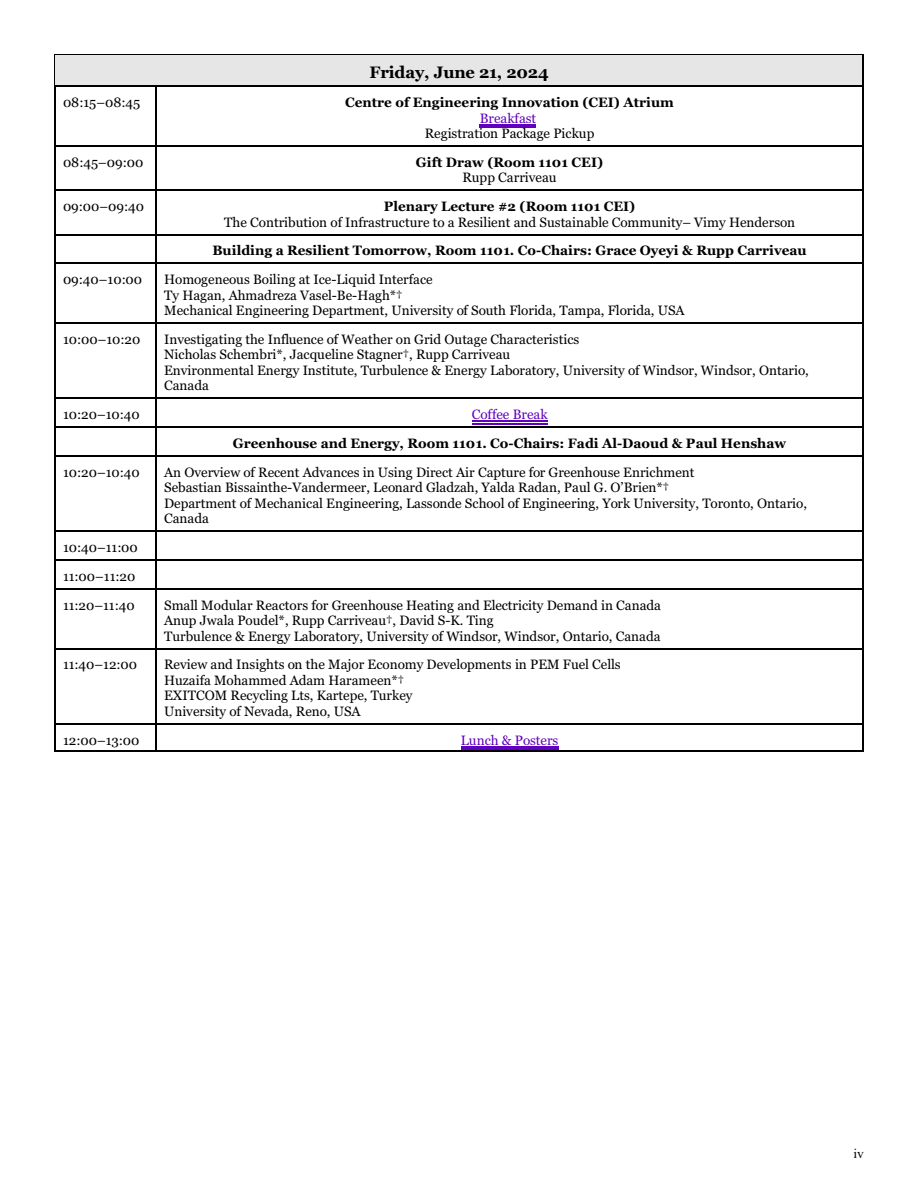
<style>
.page{position:relative;width:918px;height:1188px;background:#fff}
.page>*{position:absolute;margin:0;border:0;box-sizing:border-box;transform-origin:0 0}
.t1{font:700 16.5px "Georgia";letter-spacing:-.01em;color:#000}
.t2{font:13.5px/15.5px "Georgia";color:#000}
.t3{font:700 13.5px "Georgia";color:#000}
.t4{font:13.5px "Georgia";color:#6100bf}
.t5{font:13.5px "Times New Roman";color:#000}
</style>
<div class="page">
<hr style="left:54px;top:54px;width:1px;height:32px;background:#000">
<hr style="left:863px;top:54px;width:1px;height:32px;background:#000">
<hr style="left:54px;top:54px;width:810px;height:1px;background:#000">
<div style="left:55px;top:55px;width:807px;height:31px;background:#e6e6e6"></div>
<hr style="left:54px;top:86px;width:1px;height:59px;background:#000">
<hr style="left:55px;top:86px;width:100px;height:1px;background:#000">
<hr style="left:863px;top:86px;width:1px;height:59px;background:#000">
<hr style="left:155px;top:86px;width:2px;height:59px;background:#000">
<hr style="left:155px;top:86px;width:707px;height:1px;background:#000">
<hr style="left:54px;top:145px;width:1px;height:45px;background:#000">
<hr style="left:55px;top:145px;width:100px;height:2px;background:#000">
<hr style="left:863px;top:145px;width:1px;height:45px;background:#000">
<hr style="left:155px;top:145px;width:2px;height:45px;background:#000">
<hr style="left:155px;top:145px;width:707px;height:2px;background:#000">
<hr style="left:54px;top:190px;width:1px;height:44px;background:#000">
<hr style="left:55px;top:190px;width:100px;height:1px;background:#000">
<hr style="left:863px;top:190px;width:1px;height:44px;background:#000">
<hr style="left:155px;top:190px;width:2px;height:44px;background:#000">
<hr style="left:155px;top:190px;width:707px;height:1px;background:#000">
<svg style="left:54px;top:234px;width:1px;height:29px"></svg>
<hr style="left:55px;top:234px;width:100px;height:1px;background:#000">
<svg style="left:863px;top:234px;width:1px;height:29px"></svg>
<hr style="left:155px;top:234px;width:2px;height:29px;background:#000">
<hr style="left:155px;top:234px;width:707px;height:1px;background:#000">
<hr style="left:54px;top:263px;width:1px;height:59px;background:#000">
<hr style="left:55px;top:263px;width:100px;height:1px;background:#000">
<hr style="left:863px;top:263px;width:1px;height:59px;background:#000">
<hr style="left:155px;top:263px;width:2px;height:59px;background:#000">
<hr style="left:155px;top:263px;width:707px;height:1px;background:#000">
<hr style="left:54px;top:323px;width:1px;height:75px;background:#000">
<hr style="left:55px;top:323px;width:100px;height:1px;background:#000">
<hr style="left:863px;top:323px;width:1px;height:75px;background:#000">
<hr style="left:155px;top:323px;width:2px;height:75px;background:#000">
<hr style="left:155px;top:323px;width:707px;height:1px;background:#000">
<hr style="left:55px;top:398px;width:100px;height:1px;background:#000">
<hr style="left:155px;top:398px;width:2px;height:28px;background:#000">
<hr style="left:155px;top:398px;width:707px;height:1px;background:#000">
<svg style="left:54px;top:398px;width:1px;height:57px"></svg>
<hr style="left:55px;top:427px;width:100px;height:1px;background:#000">
<svg style="left:863px;top:398px;width:1px;height:57px"></svg>
<hr style="left:155px;top:427px;width:2px;height:28px;background:#000">
<hr style="left:155px;top:427px;width:707px;height:1px;background:#000">
<hr style="left:54px;top:455px;width:1px;height:75px;background:#000">
<hr style="left:55px;top:455px;width:100px;height:2px;background:#000">
<hr style="left:863px;top:455px;width:1px;height:75px;background:#000">
<hr style="left:155px;top:455px;width:2px;height:75px;background:#000">
<hr style="left:155px;top:455px;width:707px;height:2px;background:#000">
<hr style="left:55px;top:531px;width:100px;height:1px;background:#000">
<hr style="left:155px;top:531px;width:2px;height:28px;background:#000">
<hr style="left:155px;top:531px;width:707px;height:1px;background:#000">
<svg style="left:54px;top:531px;width:1px;height:57px"></svg>
<hr style="left:55px;top:559px;width:100px;height:2px;background:#000">
<svg style="left:863px;top:531px;width:1px;height:57px"></svg>
<hr style="left:155px;top:559px;width:2px;height:29px;background:#000">
<hr style="left:155px;top:559px;width:707px;height:2px;background:#000">
<hr style="left:54px;top:588px;width:1px;height:60px;background:#000">
<hr style="left:55px;top:588px;width:100px;height:2px;background:#000">
<hr style="left:863px;top:588px;width:1px;height:60px;background:#000">
<hr style="left:155px;top:588px;width:2px;height:60px;background:#000">
<hr style="left:155px;top:588px;width:707px;height:2px;background:#000">
<hr style="left:54px;top:648px;width:1px;height:75px;background:#000">
<hr style="left:55px;top:648px;width:100px;height:1px;background:#000">
<hr style="left:863px;top:648px;width:1px;height:75px;background:#000">
<hr style="left:155px;top:648px;width:2px;height:75px;background:#000">
<hr style="left:155px;top:648px;width:707px;height:1px;background:#000">
<svg style="left:54px;top:723px;width:1px;height:28px"></svg>
<hr style="left:54px;top:751px;width:101px;height:1px;background:#000">
<hr style="left:55px;top:723px;width:100px;height:2px;background:#000">
<svg style="left:863px;top:723px;width:1px;height:28px"></svg>
<hr style="left:155px;top:751px;width:709px;height:1px;background:#000">
<hr style="left:155px;top:723px;width:2px;height:27px;background:#000">
<hr style="left:155px;top:723px;width:707px;height:2px;background:#000">
<hr style="left:480px;top:124px;width:56px;height:1px;background:#6100bf">
<hr style="left:480px;top:127px;width:56px;height:1px;background:#6100bf">
<hr style="left:472px;top:421px;width:75px;height:1px;background:#6100bf">
<hr style="left:472px;top:423px;width:75px;height:1px;background:#6100bf">
<hr style="left:461px;top:746px;width:97px;height:1px;background:#6100bf">
<hr style="left:461px;top:749px;width:97px;height:1px;background:#6100bf">
<p class="t1" style="left:370px;top:65px;width:181px">Friday, June 21, 2024</p>
<p class="t2" style="left:63px;top:96px;width:79px">08:15–08:45</p>
<p class="t3" style="left:345px;top:97px;width:330px">Centre of Engineering Innovation (CEI) Atrium</p>
<p class="t4" style="left:480px;top:112px;width:58px">Breakfast</p>
<p class="t2" style="left:425px;top:127px;width:171px">Registration Package Pickup</p>
<p class="t2" style="left:63px;top:155px;width:82px">08:45–09:00</p>
<p class="t3" style="left:416px;top:157px;width:189px">Gift Draw (Room 1101 CEI)</p>
<p class="t2" style="left:462px;top:171px;width:96px">Rupp Carriveau</p>
<p class="t2" style="left:63px;top:200px;width:83px">09:00–09:40</p>
<p class="t3" style="left:384px;top:201px;width:253px">Plenary Lecture #2 (Room 1101 CEI)</p>
<p class="t2" style="left:224px;top:215px;width:572px">The Contribution of Infrastructure to a Resilient and Sustainable Community– Vimy Henderson</p>
<p class="t3" style="left:212px;top:245px;width:596px">Building a Resilient Tomorrow, Room 1101. Co-Chairs: Grace Oyeyi &amp; Rupp Carriveau</p>
<p class="t2" style="left:63px;top:273px;width:81px">09:40–10:00</p>
<p class="t2" style="left:164px;top:273px;width:522px">Homogeneous Boiling at Ice-Liquid Interface<br>Ty Hagan, Ahmadreza Vasel-Be-Hagh*†<br>Mechanical Engineering Department, University of South Florida, Tampa, Florida, USA</p>
<p class="t2" style="left:63px;top:333px;width:79px">10:00–10:20</p>
<p class="t2" style="left:164px;top:333px;width:646px">Investigating the Influence of Weather on Grid Outage Characteristics<br>Nicholas Schembri*, Jacqueline Stagner†, Rupp Carriveau<br>Environmental Energy Institute, Turbulence &amp; Energy Laboratory, University of Windsor, Windsor, Ontario, Canada</p>
<p class="t2" style="left:63px;top:408px;width:78px">10:20–10:40</p>
<p class="t4" style="left:472px;top:409px;width:77px">Coffee Break</p>
<p class="t3" style="left:233px;top:438px;width:555px">Greenhouse and Energy, Room 1101. Co-Chairs: Fadi Al-Daoud &amp; Paul Henshaw</p>
<p class="t2" style="left:63px;top:465px;width:78px">10:20–10:40</p>
<p class="t2" style="left:164px;top:465px;width:644px">An Overview of Recent Advances in Using Direct Air Capture for Greenhouse Enrichment<br>Sebastian Bissainthe-Vandermeer, Leonard Gladzah, Yalda Radan, Paul G. O’Brien*†<br>Department of Mechanical Engineering, Lassonde School of Engineering, York University, Toronto, Ontario, Canada</p>
<p class="t2" style="left:63px;top:534px;width:76px;line-height:28.8px">10:40–11:00<br>11:00–11:20<br>11:20–11:40</p>
<p class="t2" style="left:164px;top:598px;width:498px">Small Modular Reactors for Greenhouse Heating and Electricity Demand in Canada<br>Anup Jwala Poudel*, Rupp Carriveau†, David S-K. Ting<br>Turbulence &amp; Energy Laboratory, University of Windsor, Windsor, Ontario, Canada</p>
<p class="t2" style="left:63px;top:658px;width:76px">11:40–12:00</p>
<p class="t2" style="left:164px;top:658px;width:458px">Review and Insights on the Major Economy Developments in PEM Fuel Cells Huzaifa Mohammed Adam Harameen*†<br>EXITCOM Recycling Lts, Kartepe, Turkey<br>University of Nevada, Reno, USA</p>
<p class="t2" style="left:63px;top:733px;width:78px">12:00–13:00</p>
<p class="t4" style="left:461px;top:734px;width:99px">Lunch &amp; Posters</p>
<p class="t5" style="left:854px;top:1148px;width:12px">iv</p>
</div>
